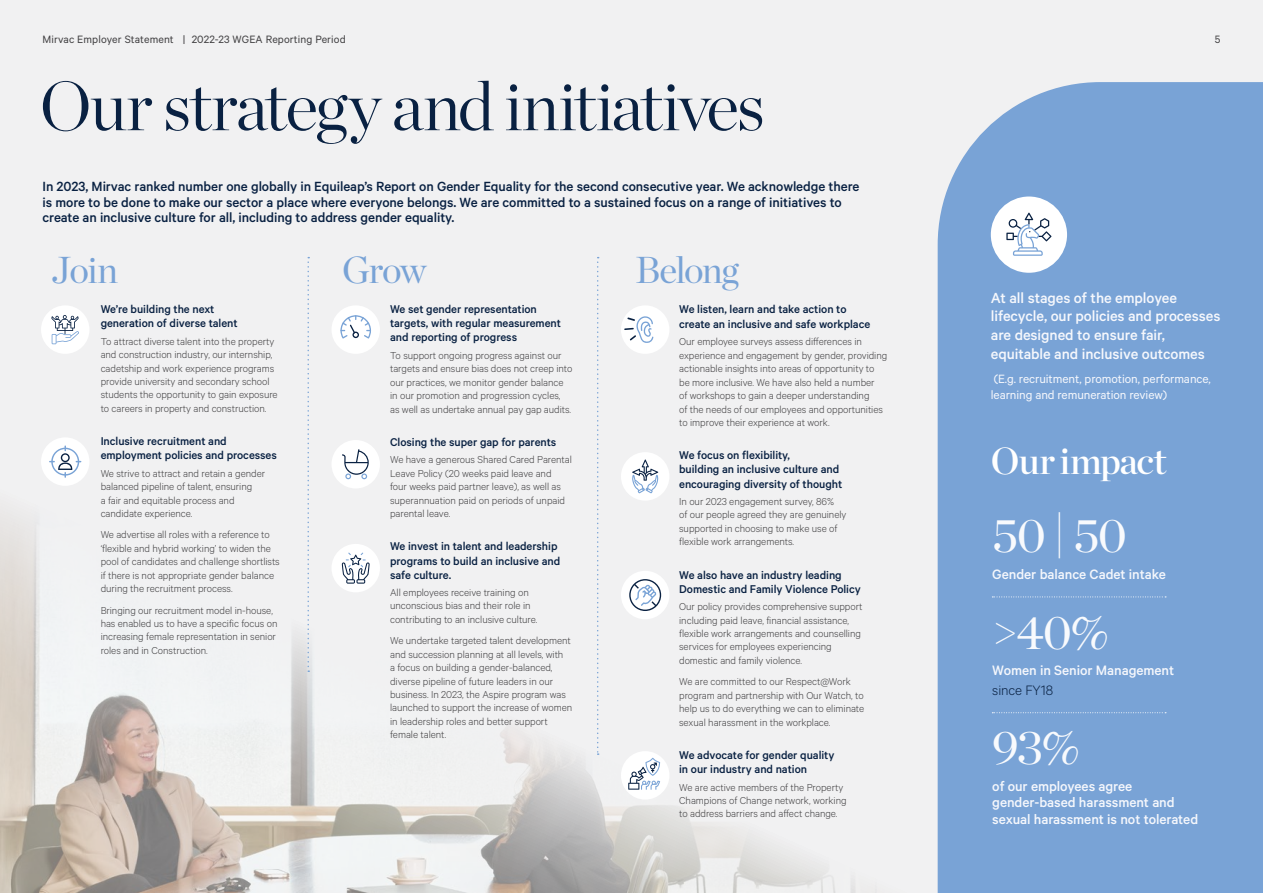
<style>
.page{position:relative;width:1263px;height:893px;background:#f1f1f2}
.page>*{position:absolute;margin:0;border:0;box-sizing:border-box;transform-origin:0 0}
.t1{font:300 69px "Chronicle Display";letter-spacing:-.03em;color:#092142}
.t2{font:48px "Chronicle Display";letter-spacing:-.03em;color:#f8fafd}
.t3{font:37.5px "Chronicle Display";letter-spacing:-.04em;color:#79a3d6}
.t4{font:37.5px "Chronicle Display Semi";letter-spacing:-.02em;color:#fff}
.t5{font:500 16.5px/18.8px "Calibre";letter-spacing:-.005em;color:#f5f7fc}
.t6{font:500 15.3px/16.4px "Calibre";letter-spacing:-.005em;color:#f5f7fc}
.t7{font:300 15.3px "Calibre";letter-spacing:-.005em;color:#092142}
.t8{font:500 15px/15.8px "Calibre";letter-spacing:-.005em;color:#092142}
.t9{font:13.5px/15.8px "Calibre";letter-spacing:-.005em;color:#f5f7fc}
.t10{font:500 12.75px/14.1px "Calibre";letter-spacing:-.005em;color:#092142}
.t11{font:12px "Calibre";letter-spacing:.01em;color:#414042}
.t12{font:300 11.25px/13.4px "Calibre";letter-spacing:-.005em;color:#414042}
</style>
<div class="page">
<img style="left:0;top:436px;width:938px;height:457px">
<div style="left:621px;top:305px;width:48px;height:49px;background:#fff;border-radius:50%"></div>
<svg style="left:624px;top:316px;width:29px;height:27px"></svg>
<div style="left:621px;top:452px;width:48px;height:49px;background:#fff;border-radius:50%"></div>
<svg style="left:632px;top:459px;width:26px;height:34px"></svg>
<div style="left:621px;top:571px;width:48px;height:48px;background:#fff;border-radius:50%"></div>
<svg style="left:629px;top:579px;width:32px;height:32px"></svg>
<div style="left:41px;top:437px;width:48px;height:49px;background:#fff;border-radius:50%"></div>
<svg style="left:49px;top:445px;width:32px;height:33px"></svg>
<div style="left:41px;top:305px;width:48px;height:49px;background:#fff;border-radius:50%"></div>
<svg style="left:51px;top:315px;width:28px;height:29px"></svg>
<div style="left:331px;top:440px;width:49px;height:48px;background:#fff;border-radius:50%"></div>
<svg style="left:342px;top:449px;width:27px;height:30px"></svg>
<div style="left:331px;top:544px;width:49px;height:48px;background:#fff;border-radius:50%"></div>
<svg style="left:342px;top:553px;width:28px;height:31px"></svg>
<div style="left:331px;top:305px;width:49px;height:49px;background:#fff;border-radius:50%"></div>
<svg style="left:340px;top:315px;width:31px;height:24px"></svg>
<div style="left:938px;top:82px;width:325px;height:811px;background:#79a3d6"></div>
<svg style="left:307px;top:257px;width:2px;height:415px"></svg>
<svg style="left:597px;top:257px;width:2px;height:498px"></svg>
<svg style="left:992px;top:597px;width:174px;height:1px"></svg>
<svg style="left:992px;top:712px;width:174px;height:1px"></svg>
<div style="left:991px;top:197px;width:76px;height:76px;background:#fff;border-radius:50%"></div>
<svg style="left:1006px;top:213px;width:45px;height:43px"></svg>
<div style="left:621px;top:751px;width:48px;height:49px;background:#fff;border-radius:50%"></div>
<svg style="left:628px;top:758px;width:32px;height:32px"></svg>
<p class="t11" style="left:43px;top:32px;width:305px">Mirvac Employer Statement | 2022-23 WGEA Reporting Period</p>
<p class="t11" style="left:1215px;top:32px;width:7px">5</p>
<h1 class="t1" style="left:40px;top:53px;width:727px">Our strategy and initiatives</h1>
<p class="t8" style="left:43px;top:178px;width:818px">In 2023, Mirvac ranked number one globally in Equileap’s Report on Gender Equality for the second consecutive year. We acknowledge there is more to be done to make our sector a place where everyone belongs. We are committed to a sustained focus on a range of initiatives to create an inclusive culture for all, including to address gender equality.</p>
<h3 class="t3" style="left:635px;top:241px;width:105px">Belong</h3>
<p class="t10" style="left:679px;top:301px;width:193px;line-height:14.9px">We listen, learn and take action to create an inclusive and safe workplace</p>
<p class="t12" style="left:679px;top:335px;width:210px">Our employee surveys assess differences in experience and engagement by gender, providing actionable insights into areas of opportunity to be more inclusive. We have also held a number<br>of workshops to gain a deeper understanding<br>of the needs of our employees and opportunities to improve their experience at work.</p>
<p class="t10" style="left:679px;top:448px;width:165px">We focus on flexibility,<br>building an inclusive culture and encouraging diversity of thought</p>
<p class="t12" style="left:679px;top:494px;width:169px">In our 2023 engagement survey, 86%<br>of our people agreed they are genuinely supported in choosing to make use of flexible work arrangements.</p>
<p class="t10" style="left:679px;top:567px;width:183px">We also have an industry leading<br>Domestic and Family Violence Policy</p>
<p class="t12" style="left:679px;top:599px;width:185px">Our policy provides comprehensive support including paid leave, financial assistance, flexible work arrangements and counselling services for employees experiencing domestic and family violence.</p>
<p class="t12" style="left:679px;top:675px;width:187px">We are committed to our Respect@Work program and partnership with Our Watch, to help us to do everything we can to eliminate sexual harassment in the workplace.</p>
<h3 class="t3" style="left:342px;top:241px;width:86px">Grow</h3>
<h3 class="t3" style="left:51px;top:241px;width:68px">Join</h3>
<p class="t10" style="left:101px;top:302px;width:138px">We’re building the next generation of diverse talent</p>
<p class="t12" style="left:101px;top:334px;width:179px">To attract diverse talent into the property and construction industry, our internship, cadetship and work experience programs provide university and secondary school students the opportunity to gain exposure to careers in property and construction.</p>
<p class="t10" style="left:390px;top:302px;width:172px">We set gender representation targets, with regular measurement and reporting of progress</p>
<p class="t12" style="left:390px;top:348px;width:184px">To support ongoing progress against our targets and ensure bias does not creep into our practices, we monitor gender balance in our promotion and progression cycles, as well as undertake annual pay gap audits.</p>
<p class="t10" style="left:101px;top:434px;width:178px">Inclusive recruitment and employment policies and processes</p>
<p class="t12" style="left:101px;top:466px;width:166px">We strive to attract and retain a gender balanced pipeline of talent, ensuring<br>a fair and equitable process and candidate experience.</p>
<p class="t12" style="left:101px;top:528px;width:181px">We advertise all roles with a reference to ‘flexible and hybrid working’ to widen the pool of candidates and challenge shortlists if there is not appropriate gender balance during the recruitment process.</p>
<p class="t12" style="left:101px;top:603px;width:178px">Bringing our recruitment model in-house, has enabled us to have a specific focus on increasing female representation in senior roles and in Construction.</p>
<p class="t10" style="left:390px;top:435px;width:168px">Closing the super gap for parents</p>
<p class="t12" style="left:390px;top:453px;width:183px">We have a generous Shared Cared Parental Leave Policy (20 weeks paid leave and<br>four weeks paid partner leave), as well as superannuation paid on periods of unpaid parental leave.</p>
<p class="t10" style="left:390px;top:539px;width:172px">We invest in talent and leadership programs to build an inclusive and safe culture.</p>
<p class="t12" style="left:390px;top:585px;width:149px">All employees receive training on unconscious bias and their role in contributing to an inclusive culture.</p>
<p class="t12" style="left:390px;top:634px;width:184px">We undertake targeted talent development and succession planning at all levels, with<br>a focus on building a gender-balanced, diverse pipeline of future leaders in our business. In 2023, the Aspire program was launched to support the increase of women in leadership roles and better support female talent.</p>
<p class="t10" style="left:679px;top:748px;width:157px">We advocate for gender quality in our industry and nation</p>
<p class="t12" style="left:679px;top:780px;width:169px">We are active members of the Property<br>Champions of Change network, working to address barriers and affect change.</p>
<h3 class="t5" style="left:991px;top:288px;width:231px">At all stages of the employee lifecycle, our policies and processes are designed to ensure fair, equitable and inclusive outcomes</h3>
<p class="t9" style="left:991px;top:371px;width:222px">(E.g. recruitment, promotion, performance, learning and remuneration review)</p>
<h3 class="t4" style="left:991px;top:432px;width:177px">Our impact</h3>
<h2 class="t2" style="left:992px;top:499px;width:136px">50 | 50</h2>
<h3 class="t6" style="left:992px;top:565px;width:175px">Gender balance Cadet intake</h3>
<h2 class="t2" style="left:992px;top:595px;width:118px">&gt;40%</h2>
<h3 class="t6" style="left:992px;top:662px;width:183px">Women in Senior Management</h3>
<h3 class="t7" style="left:992px;top:681px;width:62px">since FY18</h3>
<h2 class="t2" style="left:992px;top:711px;width:89px">93%</h2>
<h3 class="t6" style="left:992px;top:777px;width:207px">of our employees agree gender‑based harassment and sexual harassment is not tolerated</h3>
</div>
